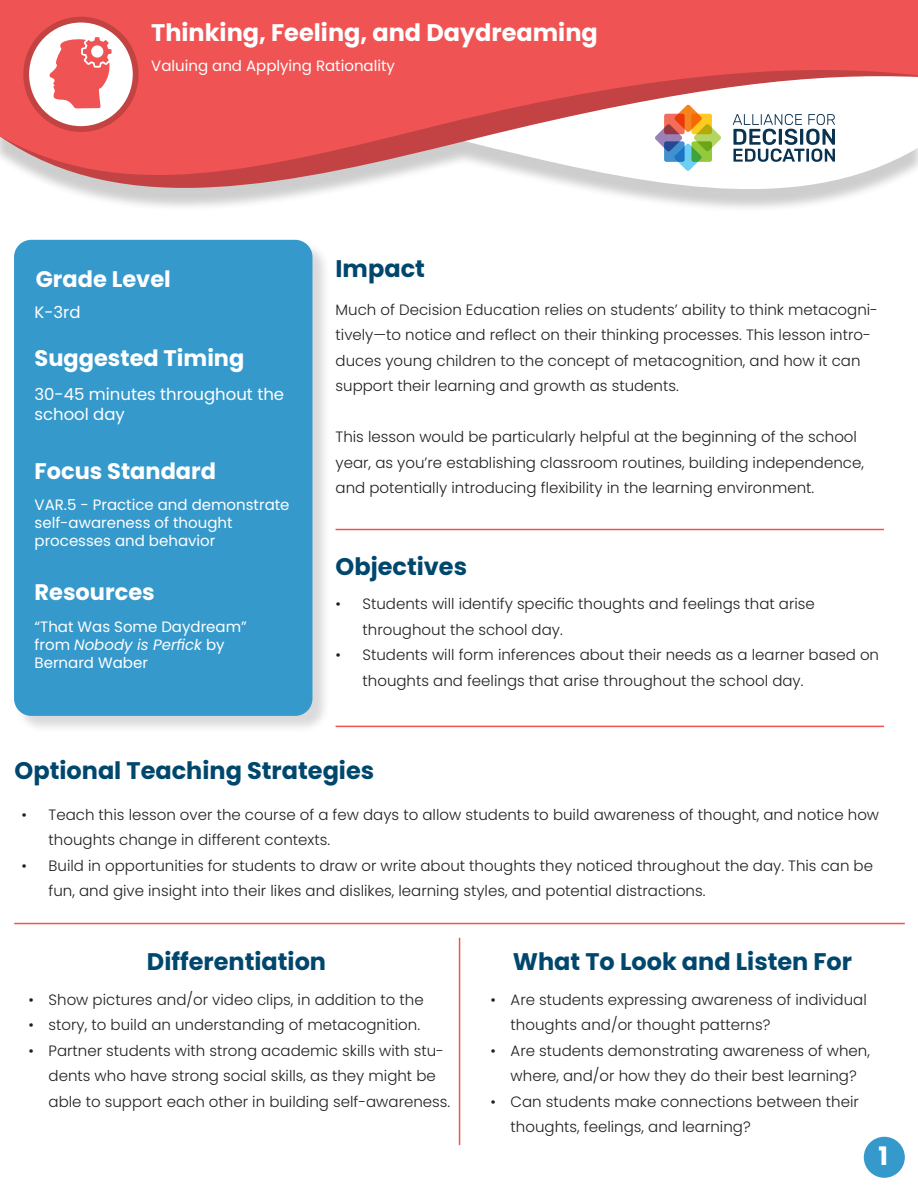
<style>
.page{position:relative;width:918px;height:1188px;background:#fff}
.page>*{position:absolute;margin:0;border:0;box-sizing:border-box;transform-origin:0 0}
.t1{font:700 25.5px "Poppins";color:#fff}
.t2{font:700 24px "Poppins";color:#00476d}
.t3{font:700 24px "Poppins";color:#fff}
.t4{font:700 22.5px "Poppins";color:#fff}
.t5{font:16.5px/19.8px "Poppins";color:#fff}
.t6{font:300 15px/25.5px "Poppins";color:#231f20}
.t7{font:15px/18px "Poppins";color:#fff}
.s1{font-style:italic}
</style>
<div class="page">
<svg style="left:0;top:0;width:918px;height:206px;fill:#f05353"></svg>
<div style="left:23px;top:17px;width:116px;height:115px;background:#c34343;border-radius:50%"></div>
<div style="left:29px;top:23px;width:104px;height:103px;background:#fff;border-radius:50%"></div>
<svg style="left:655px;top:105px;width:66px;height:66px"></svg>
<svg style="left:733px;top:114px;width:102px;height:48px"></svg>
<svg style="left:49px;top:37px;width:63px;height:71px"></svg>
<hr style="left:336px;top:529px;width:548px;height:1px;background:#f05354">
<hr style="left:336px;top:726px;width:548px;height:1px;background:#f05354">
<div style="left:864px;top:1137px;width:41px;height:41px;background:#3599cc;border-radius:50%"></div>
<hr style="left:14px;top:923px;width:891px;height:1px;background:#f05354">
<hr style="left:459px;top:938px;width:1px;height:207px;background:#f05354">
<div style="left:16px;top:241px;width:315px;height:492px;background:#000;opacity:.15"></div>
<div style="left:14px;top:240px;width:298px;height:476px;background:#3599cc;border-radius:17px"></div>
<h2 class="t3" style="left:151px;top:19px;width:448px">Thinking, Feeling, and Daydreaming</h2>
<p class="t7" style="left:151px;top:57px;width:245px">Valuing and Applying Rationality</p>
<h3 class="t4" style="left:36px;top:266px;width:137px">Grade Level</h3>
<p class="t5" style="left:35px;top:302px;width:48px">K-3rd</p>
<h3 class="t4" style="left:35px;top:345px;width:211px">Suggested Timing</h3>
<p class="t5" style="left:35px;top:384px;width:251px">30-45 minutes throughout the school day</p>
<h3 class="t4" style="left:35px;top:458px;width:183px">Focus Standard</h3>
<p class="t7" style="left:35px;top:496px;width:257px">VAR.5 - Practice and demonstrate self-awareness of thought processes and behavior</p>
<h3 class="t4" style="left:35px;top:579px;width:122px">Resources</h3>
<p class="t7" style="left:35px;top:618px;width:214px">“That Was Some Daydream” from <span class="s1">Nobody is Perfick</span> by<br>Bernard Waber</p>
<h2 class="t2" style="left:336px;top:255px;width:91px">Impact</h2>
<p class="t6" style="left:336px;top:297px;width:544px">Much of Decision Education relies on students’ ability to think metacogni&shy;tively—to notice and reflect on their thinking processes. This lesson intro&shy;duces young children to the concept of metacognition, and how it can support their learning and growth as students.</p>
<p class="t6" style="left:336px;top:424px;width:530px">This lesson would be particularly helpful at the beginning of the school year, as you’re establishing classroom routines, building independence, and potentially introducing flexibility in the learning environment.</p>
<h2 class="t2" style="left:336px;top:552px;width:133px">Objectives</h2>
<p class="t6" style="left:363px;top:591px;width:454px;text-indent:-27px">• Students will identify specific thoughts and feelings that arise throughout the school day.</p>
<p class="t6" style="left:363px;top:642px;width:518px;text-indent:-27px">• Students will form inferences about their needs as a learner based on thoughts and feelings that arise throughout the school day.</p>
<h2 class="t2" style="left:15px;top:757px;width:361px">Optional Teaching Strategies</h2>
<p class="t6" style="left:49px;top:802px;width:832px;text-indent:-27px">• Teach this lesson over the course of a few days to allow students to build awareness of thought, and notice how thoughts change in different contexts.</p>
<p class="t6" style="left:49px;top:853px;width:826px;text-indent:-27px">• Build in opportunities for students to draw or write about thoughts they noticed throughout the day. This can be fun, and give insight into their likes and dislikes, learning styles, and potential distractions.</p>
<h2 class="t2" style="left:147px;top:948px;width:181px">Differentiation</h2>
<h2 class="t2" style="left:513px;top:948px;width:341px">What To Look and Listen For</h2>
<p class="t6" style="left:28px;top:987px;width:397px">• Show pictures and/or video clips, in addition to the</p>
<p class="t6" style="left:28px;top:1012px;width:393px">• story, to build an understanding of metacognition.</p>
<p class="t6" style="left:49px;top:1038px;width:403px;text-indent:-20px">• Partner students with strong academic skills with stu&shy;dents who have strong social skills, as they might be able to support each other in building self-awareness.</p>
<p class="t6" style="left:511px;top:987px;width:358px;text-indent:-20px">• Are students expressing awareness of individual thoughts and/or thought patterns?</p>
<p class="t6" style="left:490px;top:1038px;width:381px;text-align:center">• Are students demonstrating awareness of when, where, and/or how they do their best learning?</p>
<p class="t6" style="left:511px;top:1089px;width:350px;text-indent:-20px">• Can students make connections between their thoughts, feelings, and learning?</p>
<h1 class="t1" style="left:878px;top:1142px;width:11px">1</h1>
</div>
